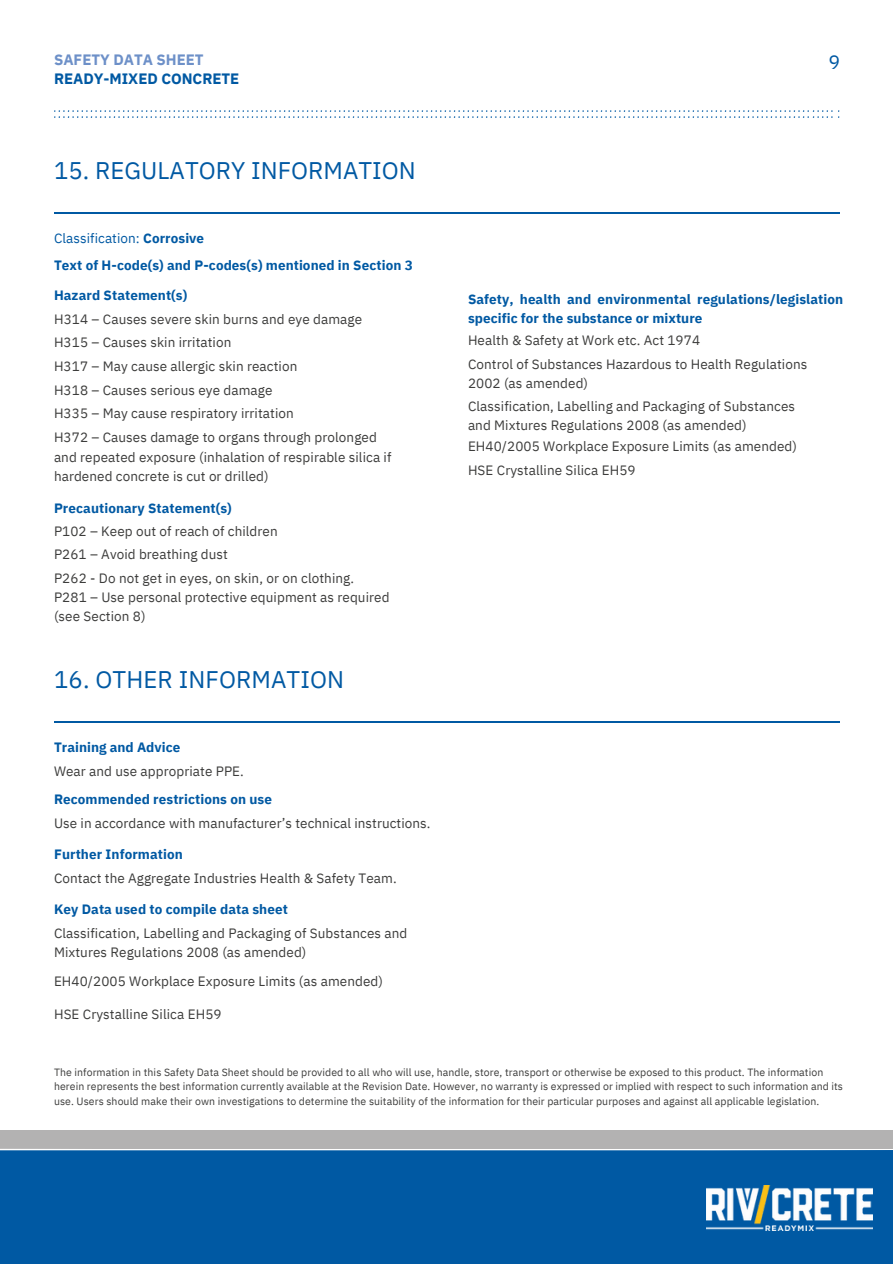
<style>
.page{position:relative;width:893px;height:1264px;background:#fff}
.page>*{position:absolute;margin:0;border:0;box-sizing:border-box;transform-origin:0 0}
.t1{font:24px "IBM Plex Sans";color:#0059a3}
.t2{font:19.5px "IBM Plex Sans";color:#0059a3}
.t3{font:700 15px/19.2px "IBM Plex Sans";color:#0059a3}
.t4{font:13.5px "IBM Plex Sans";letter-spacing:.005em;color:#3c3c3b}
.t5{font:700 13.5px/19.2px "IBM Plex Sans";letter-spacing:.005em;color:#0059a3}
.t6{font:13.5px "IBM Plex Sans";letter-spacing:.005em;color:#0059a3}
.t7{font:10.5px/14.7px "IBM Plex Sans";letter-spacing:.005em;color:#3c3c3b}
.s1{color:#6d90c8}
.s2{font-weight:700}
</style>
<div class="page">
<div style="left:0;top:1150px;width:892px;height:113px;background:#0059a3"></div>
<div style="left:0;top:1130px;width:892px;height:18px;background:#b3b2b2"></div>
<svg style="left:0;top:1148px;width:892px;height:1px"></svg>
<hr style="left:54px;top:213px;width:785px;height:1px;background:#0059a3">
<hr style="left:54px;top:721px;width:785px;height:1px;background:#0059a3">
<svg style="left:54px;top:110px;width:785px;height:8px"></svg>
<img style="left:706px;top:1185px;width:166px;height:45px">
<p class="t3" style="left:54px;top:50px;width:187px"><span class="s1">SAFETY DATA SHEET<br></span>READY-MIXED CONCRETE</p>
<p class="t2" style="left:828px;top:49px;width:13px">9</p>
<p class="t1" style="left:54px;top:155px;width:363px">15. REGULATORY INFORMATION</p>
<p class="t6" style="left:54px;top:229px;width:152px">Classification: <span class="s2">Corrosive</span></p>
<p class="t5" style="left:54px;top:255px;width:360px">Text of H-code(s) and P-codes(s) mentioned in Section 3</p>
<p class="t5" style="left:54px;top:285px;width:135px">Hazard Statement(s)</p>
<p class="t4" style="left:54px;top:310px;width:310px">H314 – Causes severe skin burns and eye damage</p>
<p class="t4" style="left:54px;top:333px;width:179px">H315 – Causes skin irritation</p>
<p class="t4" style="left:54px;top:357px;width:245px">H317 – May cause allergic skin reaction</p>
<p class="t4" style="left:54px;top:381px;width:220px">H318 – Causes serious eye damage</p>
<p class="t4" style="left:54px;top:404px;width:241px">H335 – May cause respiratory irritation</p>
<p class="t4" style="left:54px;top:428px;width:324px">H372 – Causes damage to organs through prolonged</p>
<p class="t4" style="left:54px;top:448px;width:339px">and repeated exposure (inhalation of respirable silica if</p>
<p class="t4" style="left:54px;top:467px;width:216px">hardened concrete is cut or drilled)</p>
<p class="t5" style="left:54px;top:498px;width:179px">Precautionary Statement(s)</p>
<p class="t4" style="left:54px;top:522px;width:225px">P102 – Keep out of reach of children</p>
<p class="t4" style="left:54px;top:545px;width:175px">P261 – Avoid breathing dust</p>
<p class="t4" style="left:54px;top:568px;width:301px">P262 - Do not get in eyes, on skin, or on clothing.</p>
<p class="t4" style="left:54px;top:588px;width:337px">P281 – Use personal protective equipment as required</p>
<p class="t4" style="left:54px;top:607px;width:93px">(see Section 8)</p>
<p class="t1" style="left:54px;top:663px;width:292px">16. OTHER INFORMATION</p>
<p class="t5" style="left:54px;top:737px;width:128px">Training and Advice</p>
<p class="t4" style="left:54px;top:762px;width:191px">Wear and use appropriate PPE.</p>
<p class="t5" style="left:54px;top:789px;width:219px">Recommended restrictions on use</p>
<p class="t4" style="left:54px;top:813px;width:378px">Use in accordance with manufacturer’s technical instructions.</p>
<p class="t5" style="left:54px;top:844px;width:130px">Further Information</p>
<p class="t4" style="left:54px;top:868px;width:344px">Contact the Aggregate Industries Health &amp; Safety Team.</p>
<p class="t5" style="left:54px;top:899px;width:235px">Key Data used to compile data sheet</p>
<p class="t4" style="left:54px;top:924px;width:355px">Classification, Labelling and Packaging of Substances and</p>
<p class="t4" style="left:54px;top:943px;width:254px">Mixtures Regulations 2008 (as amended)</p>
<p class="t4" style="left:54px;top:972px;width:330px">EH40/2005 Workplace Exposure Limits (as amended)</p>
<p class="t4" style="left:54px;top:1005px;width:169px">HSE Crystalline Silica EH59</p>
<p class="t5" style="left:468px;top:289px;width:376px">Safety, health and environmental regulations/legislation specific for the substance or mixture</p>
<p class="t4" style="left:468px;top:331px;width:233px">Health &amp; Safety at Work etc. Act 1974</p>
<p class="t4" style="left:468px;top:355px;width:341px">Control of Substances Hazardous to Health Regulations</p>
<p class="t4" style="left:468px;top:374px;width:122px">2002 (as amended)</p>
<p class="t4" style="left:468px;top:397px;width:328px">Classification, Labelling and Packaging of Substances</p>
<p class="t4" style="left:468px;top:416px;width:280px">and Mixtures Regulations 2008 (as amended)</p>
<p class="t4" style="left:468px;top:437px;width:330px">EH40/2005 Workplace Exposure Limits (as amended)</p>
<p class="t4" style="left:468px;top:461px;width:169px">HSE Crystalline Silica EH59</p>
<p class="t7" style="left:54px;top:1064px;width:790px">The information in this Safety Data Sheet should be provided to all who will use, handle, store, transport or otherwise be exposed to this product. The information herein represents the best information currently available at the Revision Date. However, no warranty is expressed or implied with respect to such information and its use. Users should make their own investigations to determine the suitability of the information for their particular purposes and against all applicable legislation.</p>
</div>
